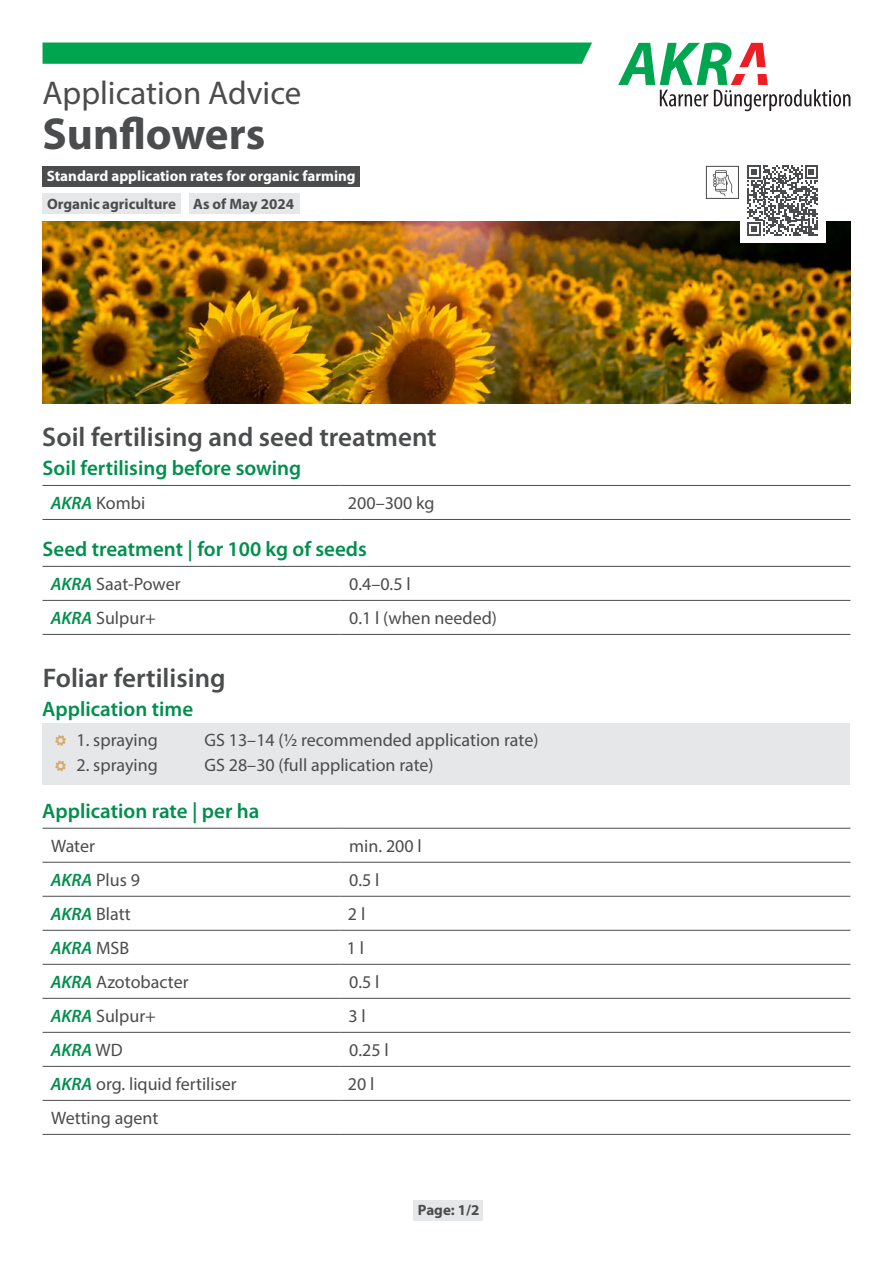
<style>
.page{position:relative;width:893px;height:1263px;background:#fff}
.page>*{position:absolute;margin:0;border:0;box-sizing:border-box;transform-origin:0 0}
.t1{font:700 45px "Myriad Pro";color:#4b4c4d}
.t2{font:33px "Myriad Pro";color:#4b4c4d}
.t3{font:600 27px "Myriad Pro";color:#4b4c4d}
.t4{font:600 21px "Myriad Pro";color:#008f4d}
.t5{font:18px "Myriad Pro";color:#4b4c4d}
.t6{font:italic 600 18px "Myriad Pro";color:#008f4d}
.t7{font:700 15px "Myriad Pro";color:#fff}
.t8{font:700 15px "Myriad Pro";color:#4b4c4d}
.s1{font-weight:600;font-style:italic;color:#008f4d}
.s2{font-weight:400;font-style:normal;color:#4b4c4d}
</style>
<div class="page">
<div style="left:43px;top:43px;width:549px;height:21px;background:#00a54f"></div>
<svg style="left:618px;top:43px;width:232px;height:68px"></svg>
<div style="left:706px;top:166px;width:33px;height:33px;border:1px solid #4b4c4d"></div>
<svg style="left:713px;top:170px;width:20px;height:26px"></svg>
<img style="left:43px;top:221px;width:807px;height:183px">
<div style="left:43px;top:724px;width:807px;height:35px;background:#e6e7e9"></div>
<div style="left:43px;top:749px;width:807px;height:35px;background:#e6e7e9"></div>
<hr style="left:43px;top:485px;width:297px;height:1px;background:#4b4c4d">
<hr style="left:340px;top:485px;width:510px;height:1px;background:#4b4c4d">
<hr style="left:43px;top:519px;width:297px;height:1px;background:#4b4c4d">
<hr style="left:340px;top:519px;width:510px;height:1px;background:#4b4c4d">
<hr style="left:43px;top:566px;width:297px;height:1px;background:#4b4c4d">
<hr style="left:340px;top:566px;width:510px;height:1px;background:#4b4c4d">
<hr style="left:43px;top:600px;width:297px;height:1px;background:#4b4c4d">
<hr style="left:340px;top:600px;width:510px;height:1px;background:#4b4c4d">
<hr style="left:43px;top:634px;width:297px;height:1px;background:#4b4c4d">
<hr style="left:340px;top:634px;width:510px;height:1px;background:#4b4c4d">
<svg style="left:55px;top:735px;width:11px;height:11px"></svg>
<svg style="left:55px;top:760px;width:11px;height:11px"></svg>
<hr style="left:43px;top:828px;width:297px;height:1px;background:#4b4c4d">
<hr style="left:340px;top:828px;width:510px;height:1px;background:#4b4c4d">
<hr style="left:43px;top:862px;width:297px;height:1px;background:#4b4c4d">
<hr style="left:340px;top:862px;width:510px;height:1px;background:#4b4c4d">
<hr style="left:43px;top:896px;width:297px;height:1px;background:#4b4c4d">
<hr style="left:340px;top:896px;width:510px;height:1px;background:#4b4c4d">
<hr style="left:43px;top:930px;width:297px;height:1px;background:#4b4c4d">
<hr style="left:340px;top:930px;width:510px;height:1px;background:#4b4c4d">
<hr style="left:43px;top:964px;width:297px;height:1px;background:#4b4c4d">
<hr style="left:340px;top:964px;width:510px;height:1px;background:#4b4c4d">
<hr style="left:43px;top:998px;width:297px;height:1px;background:#4b4c4d">
<hr style="left:340px;top:998px;width:510px;height:1px;background:#4b4c4d">
<hr style="left:43px;top:1032px;width:297px;height:1px;background:#4b4c4d">
<hr style="left:340px;top:1032px;width:510px;height:1px;background:#4b4c4d">
<hr style="left:43px;top:1066px;width:297px;height:1px;background:#4b4c4d">
<hr style="left:340px;top:1066px;width:510px;height:1px;background:#4b4c4d">
<hr style="left:43px;top:1100px;width:297px;height:1px;background:#4b4c4d">
<hr style="left:340px;top:1100px;width:510px;height:1px;background:#4b4c4d">
<hr style="left:43px;top:1134px;width:297px;height:1px;background:#4b4c4d">
<hr style="left:340px;top:1134px;width:510px;height:1px;background:#4b4c4d">
<div style="left:43px;top:166px;width:317px;height:21px;background:#4b4c4d"></div>
<div style="left:740px;top:157px;width:86px;height:86px;background:#fff"></div>
<svg style="left:747px;top:165px;width:71px;height:71px"></svg>
<div style="left:43px;top:193px;width:138px;height:21px;background:#e6e7e9"></div>
<div style="left:189px;top:193px;width:110px;height:21px;background:#e6e7e9"></div>
<div style="left:413px;top:1199px;width:70px;height:21px;background:#e6e7e9"></div>
<h2 class="t2" style="left:43px;top:73px;width:260px">Application Advice</h2>
<h1 class="t1" style="left:43px;top:104px;width:224px">Sunflowers</h1>
<p class="t7" style="left:47px;top:166px;width:310px">Standard application rates for organic farming</p>
<p class="t8" style="left:47px;top:194px;width:249px">Organic agriculture As of May 2024</p>
<h3 class="t3" style="left:42px;top:419px;width:396px">Soil fertilising and seed treatment</h3>
<p class="t4" style="left:43px;top:454px;width:260px">Soil fertilising before sowing</p>
<p class="t5" style="left:51px;top:492px;width:96px"><span class="s1">AKRA</span> Kombi</p>
<p class="t5" style="left:348px;top:492px;width:88px">200–300 kg</p>
<p class="t4" style="left:43px;top:535px;width:326px">Seed treatment | for 100 kg of seeds</p>
<p class="t5" style="left:51px;top:573px;width:131px"><span class="s1">AKRA</span> Saat-Power</p>
<p class="t5" style="left:349px;top:573px;width:63px">0.4–0.5 l</p>
<p class="t5" style="left:51px;top:607px;width:107px"><span class="s1">AKRA</span> Sulpur+</p>
<p class="t5" style="left:349px;top:607px;width:149px">0.1 l (when needed)</p>
<h3 class="t3" style="left:43px;top:660px;width:184px">Foliar fertilising</h3>
<p class="t4" style="left:42px;top:696px;width:152px">Application time</p>
<p class="t5" style="left:77px;top:729px;width:83px">1. spraying</p>
<p class="t5" style="left:205px;top:729px;width:335px">GS 13–14 (½ recommended application rate)</p>
<p class="t5" style="left:77px;top:754px;width:83px">2. spraying</p>
<p class="t5" style="left:205px;top:754px;width:231px">GS 28–30 (full application rate)</p>
<p class="t4" style="left:42px;top:797px;width:219px">Application rate | per ha</p>
<p class="t5" style="left:51px;top:835px;width:45px">Water</p>
<p class="t5" style="left:349px;top:835px;width:74px">min. 200 l</p>
<p class="t5" style="left:51px;top:869px;width:91px"><span class="s1">AKRA</span> Plus 9</p>
<p class="t5" style="left:349px;top:869px;width:32px">0.5 l</p>
<p class="t5" style="left:51px;top:903px;width:81px"><span class="s1">AKRA</span> Blatt</p>
<p class="t5" style="left:348px;top:903px;width:19px">2 l</p>
<p class="t6" style="left:51px;top:936px;width:80px">AKRA <span class="s2">MSB</span></p>
<p class="t5" style="left:347px;top:937px;width:19px">1 l</p>
<p class="t5" style="left:51px;top:971px;width:139px"><span class="s1">AKRA</span> Azotobacter</p>
<p class="t5" style="left:349px;top:971px;width:32px">0.5 l</p>
<p class="t5" style="left:51px;top:1005px;width:107px"><span class="s1">AKRA</span> Sulpur+</p>
<p class="t5" style="left:348px;top:1005px;width:19px">3 l</p>
<p class="t6" style="left:51px;top:1038px;width:74px">AKRA <span class="s2">WD</span></p>
<p class="t5" style="left:349px;top:1039px;width:41px">0.25 l</p>
<p class="t5" style="left:51px;top:1073px;width:188px"><span class="s1">AKRA</span> org. liquid fertiliser</p>
<p class="t5" style="left:348px;top:1073px;width:28px">20 l</p>
<p class="t5" style="left:51px;top:1107px;width:109px">Wetting agent</p>
<p class="t8" style="left:418px;top:1200px;width:63px">Page: 1/2</p>
</div>
